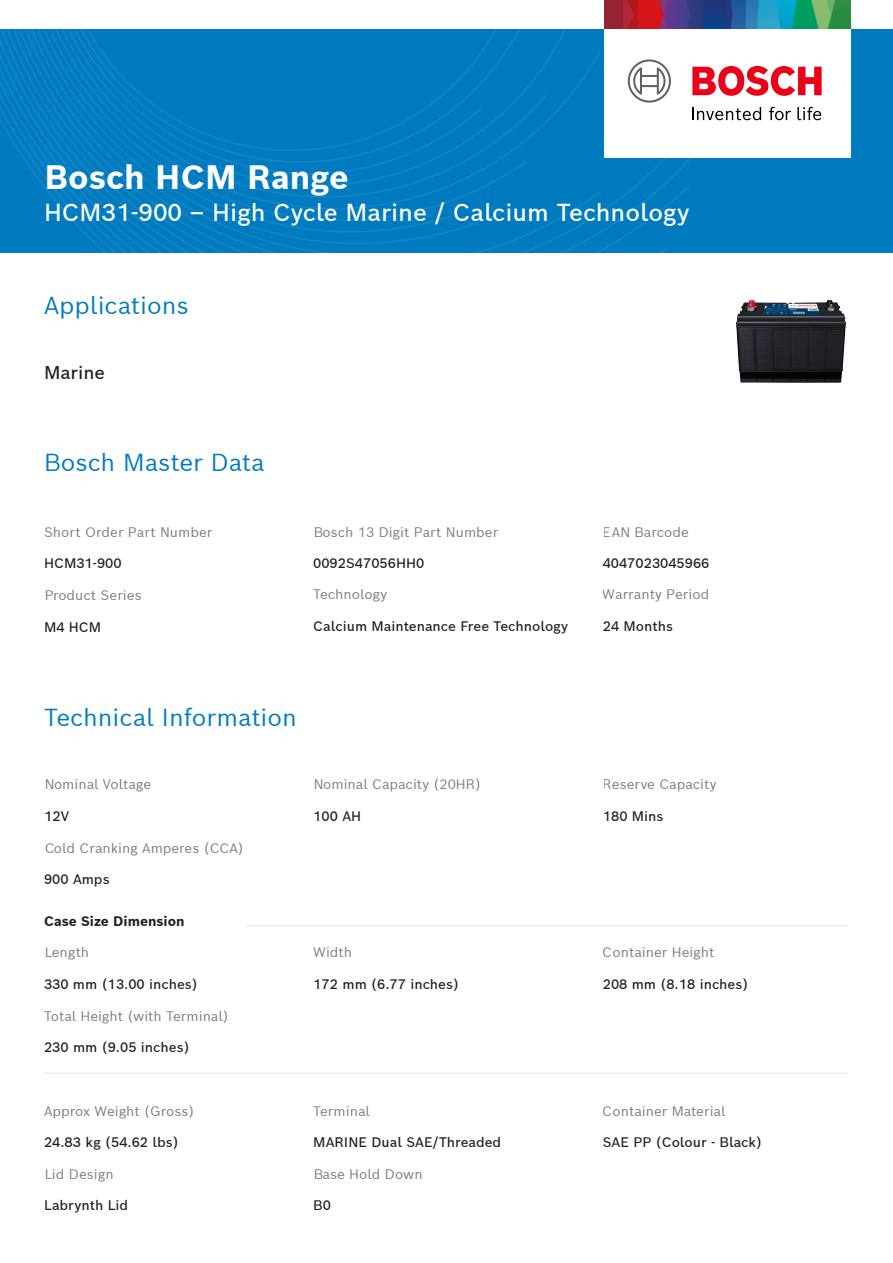
<style>
.page{position:relative;width:893px;height:1263px;background:#fff}
.page>*{position:absolute;margin:0;border:0;box-sizing:border-box;transform-origin:0 0}
.t1{font:700 33px "Bosch Sans";color:#fff}
.t2{font:24px "Bosch Sans";color:#007bc0}
.t3{font:500 24px "Bosch Sans";color:#fff}
.t4{font:500 18px "Bosch Sans";color:#231f20}
.t5{font:13.5px "Bosch Sans";color:#231f20}
.t6{font:500 13.5px "Bosch Sans";color:#231f20}
.t7{font:700 13.5px "Bosch Sans";color:#231f20}
</style>
<div class="page">
<div style="left:0;top:0;width:893px;height:253px;background:#007bc0"></div>
<svg style="left:0;top:39px;width:600px;height:67px"></svg>
<svg style="left:0;top:54px;width:322px;height:14px"></svg>
<svg style="left:0;top:68px;width:392px;height:26px"></svg>
<svg style="left:0;top:81px;width:274px;height:13px"></svg>
<svg style="left:0;top:94px;width:555px;height:12px"></svg>
<svg style="left:0;top:106px;width:691px;height:147px"></svg>
<svg style="left:0;top:118px;width:608px;height:135px"></svg>
<div style="left:0;top:0;width:893px;height:29px;background:#fff"></div>
<hr style="left:246px;top:925px;width:602px;height:1px;background:#939ca8">
<hr style="left:44px;top:1073px;width:804px;height:1px;background:#939ca8">
<div style="left:604px;top:0;width:246px;height:158px;background:#fff"></div>
<svg style="left:692px;top:107px;width:69px;height:13px"></svg>
<svg style="left:769px;top:107px;width:22px;height:13px"></svg>
<svg style="left:797px;top:107px;width:24px;height:13px"></svg>
<svg style="left:692px;top:66px;width:130px;height:30px"></svg>
<svg style="left:628px;top:59px;width:43px;height:44px"></svg>
<img style="left:604px;top:0;width:246px;height:29px">
<img style="left:736px;top:300px;width:110px;height:83px">
<p class="t1" style="left:45px;top:155px;width:306px">Bosch HCM Range</p>
<p class="t3" style="left:44px;top:196px;width:647px">HCM31-900 – High Cycle Marine / Calcium Technology</p>
<p class="t2" style="left:44px;top:289px;width:146px">Applications</p>
<p class="t4" style="left:44px;top:360px;width:63px">Marine</p>
<p class="t2" style="left:44px;top:446px;width:222px">Bosch Master Data</p>
<p class="t5" style="left:44px;top:523px;width:170px">Short Order Part Number</p>
<p class="t5" style="left:313px;top:523px;width:187px">Bosch 13 Digit Part Number</p>
<p class="t5" style="left:603px;top:523px;width:88px">EAN Barcode</p>
<p class="t6" style="left:44px;top:554px;width:79px">HCM31-900</p>
<p class="t6" style="left:313px;top:554px;width:113px">0092S47056HH0</p>
<p class="t6" style="left:603px;top:554px;width:108px">4047023045966</p>
<p class="t5" style="left:44px;top:586px;width:99px">Product Series</p>
<p class="t5" style="left:313px;top:585px;width:76px">Technology</p>
<p class="t5" style="left:603px;top:585px;width:108px">Warranty Period</p>
<p class="t6" style="left:44px;top:617px;width:59px">M4 HCM</p>
<p class="t6" style="left:313px;top:617px;width:257px">Calcium Maintenance Free Technology</p>
<p class="t6" style="left:603px;top:617px;width:72px">24 Months</p>
<p class="t2" style="left:44px;top:701px;width:254px">Technical Information</p>
<p class="t5" style="left:44px;top:775px;width:109px">Nominal Voltage</p>
<p class="t6" style="left:44px;top:807px;width:26px">12V</p>
<p class="t5" style="left:44px;top:838px;width:201px">Cold Cranking Amperes (CCA)</p>
<p class="t6" style="left:44px;top:870px;width:67px">900 Amps</p>
<p class="t7" style="left:44px;top:912px;width:142px">Case Size Dimension</p>
<p class="t5" style="left:313px;top:775px;width:169px">Nominal Capacity (20HR)</p>
<p class="t5" style="left:603px;top:775px;width:115px">Reserve Capacity</p>
<p class="t6" style="left:313px;top:807px;width:50px">100 AH</p>
<p class="t6" style="left:603px;top:807px;width:62px">180 Mins</p>
<p class="t5" style="left:44px;top:943px;width:47px">Length</p>
<p class="t5" style="left:603px;top:943px;width:113px">Container Height</p>
<p class="t5" style="left:313px;top:943px;width:40px">Width</p>
<p class="t6" style="left:44px;top:975px;width:155px">330 mm (13.00 inches)</p>
<p class="t6" style="left:603px;top:975px;width:147px">208 mm (8.18 inches)</p>
<p class="t6" style="left:313px;top:975px;width:147px">172 mm (6.77 inches)</p>
<p class="t5" style="left:44px;top:1007px;width:186px">Total Height (with Terminal)</p>
<p class="t6" style="left:44px;top:1038px;width:147px">230 mm (9.05 inches)</p>
<p class="t5" style="left:44px;top:1102px;width:152px">Approx Weight (Gross)</p>
<p class="t5" style="left:313px;top:1102px;width:58px">Terminal</p>
<p class="t5" style="left:603px;top:1102px;width:124px">Container Material</p>
<p class="t6" style="left:44px;top:1133px;width:136px">24.83 kg (54.62 lbs)</p>
<p class="t6" style="left:313px;top:1133px;width:190px">MARINE Dual SAE/Threaded</p>
<p class="t6" style="left:603px;top:1133px;width:161px">SAE PP (Colour - Black)</p>
<p class="t5" style="left:44px;top:1165px;width:71px">Lid Design</p>
<p class="t5" style="left:313px;top:1165px;width:111px">Base Hold Down</p>
<p class="t6" style="left:44px;top:1196px;width:86px">Labrynth Lid</p>
<p class="t6" style="left:313px;top:1196px;width:19px">B0</p>
</div>
